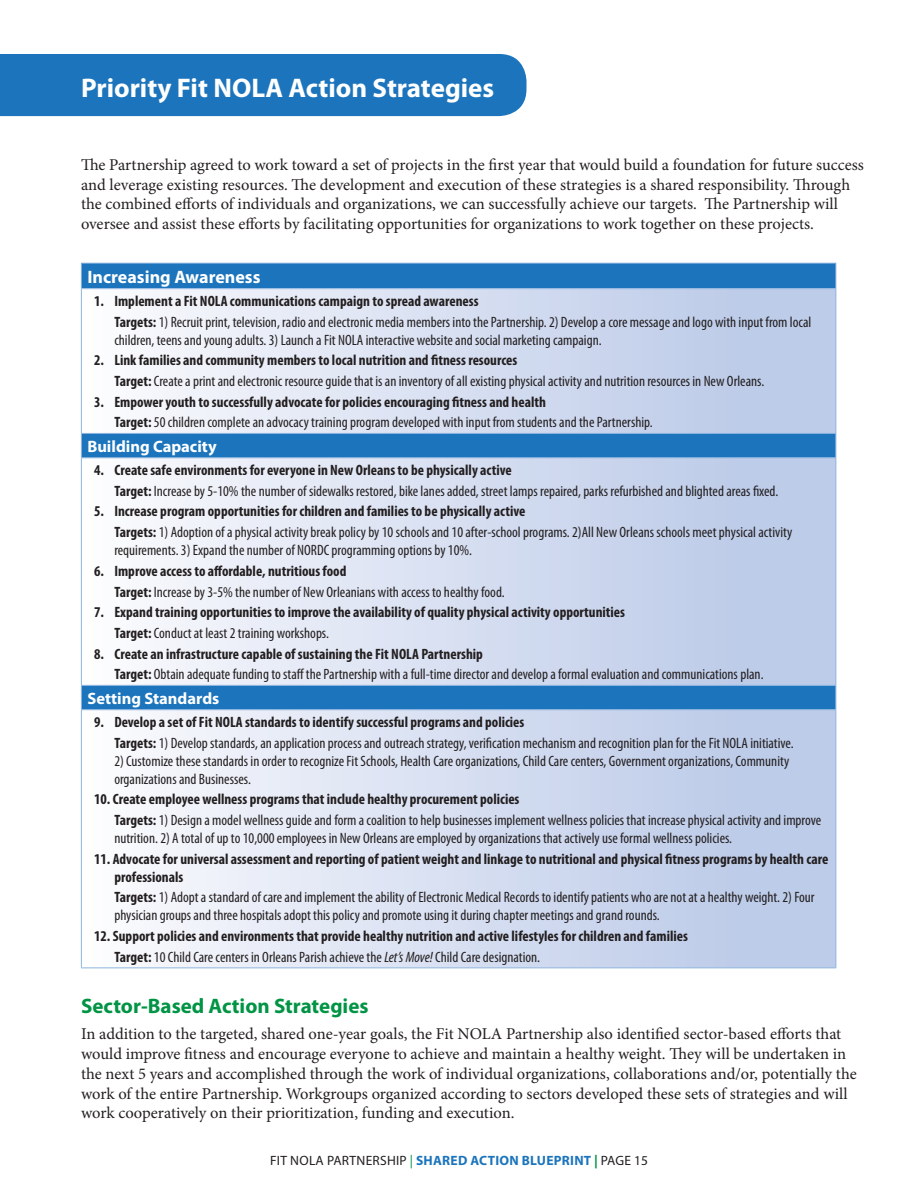
<style>
.page{position:relative;width:918px;height:1188px;background:#fff}
.page>*{position:absolute;margin:0;border:0;box-sizing:border-box;transform-origin:0 0}
.t1{font:700 27px "Myriad Pro";color:#fff}
.t2{font:700 21px "Myriad Pro";color:#009444}
.t3{font:700 18px "Myriad Pro";color:#fff}
.t4{font:16.5px/19.8px "Minion Pro";color:#231f20}
.t5{font:700 16.5px "Myriad Pro";color:#fff}
.t6{font:condensed 15px/20.7px "Myriad Pro";color:#231f20}
.t7{font:700 condensed 15px/20.7px "Myriad Pro";color:#231f20}
.t8{font:13.5px "Myriad Pro";letter-spacing:.02em;color:#231f20}
.s1{font-weight:700}
.s2{font-weight:400}
.s3{font-weight:400;font-style:italic}
.s4{color:#009444}
.s5{font-weight:700;color:#1c75bc}
.s6{font-weight:700;color:#009444}
</style>
<div class="page">
<div style="left:81px;top:263px;width:755px;height:26px;background:#1c75bc"></div>
<div style="left:81px;top:289px;width:755px;height:144px;background:linear-gradient(to right,#fbfbfd,#b6c6e6)"></div>
<div style="left:82px;top:434px;width:754px;height:23px;background:#1c75bc"></div>
<svg style="left:82px;top:458px;width:754px;height:510px"></svg>
<hr style="left:81px;top:263px;width:755px;height:1px;background:#8eb4df">
<svg style="left:81px;top:264px;width:1px;height:24px"></svg>
<svg style="left:836px;top:264px;width:1px;height:24px"></svg>
<hr style="left:81px;top:288px;width:755px;height:1px;background:#8eb4df">
<hr style="left:81px;top:289px;width:1px;height:144px;background:#8eb4df">
<hr style="left:836px;top:289px;width:1px;height:144px;background:#8eb4df">
<hr style="left:81px;top:433px;width:755px;height:1px;background:#8eb4df">
<svg style="left:81px;top:434px;width:1px;height:23px"></svg>
<svg style="left:836px;top:434px;width:1px;height:23px"></svg>
<hr style="left:81px;top:457px;width:755px;height:1px;background:#8eb4df">
<hr style="left:81px;top:458px;width:1px;height:227px;background:#8eb4df">
<hr style="left:836px;top:458px;width:1px;height:227px;background:#8eb4df">
<hr style="left:81px;top:685px;width:755px;height:1px;background:#8eb4df">
<svg style="left:81px;top:686px;width:1px;height:23px"></svg>
<svg style="left:836px;top:686px;width:1px;height:23px"></svg>
<hr style="left:81px;top:709px;width:755px;height:1px;background:#8eb4df">
<hr style="left:81px;top:710px;width:1px;height:258px;background:#8eb4df">
<hr style="left:836px;top:710px;width:1px;height:258px;background:#8eb4df">
<hr style="left:81px;top:968px;width:755px;height:1px;background:#8eb4df">
<div style="left:0;top:54px;width:526px;height:62px;background:#1c75bc"></div>
<h1 class="t1" style="left:81px;top:70px;width:151px">Priority Fit NOLA</h1>
<h1 class="t1" style="left:289px;top:70px;width:207px">Action Strategies</h1>
<p class="t4" style="left:81px;top:155px;width:784px">The Partnership agreed to work toward a set of projects in the first year that would build a foundation for future success and leverage existing resources. The development and execution of these strategies is a shared responsibility. Through the combined efforts of individuals and organizations, we can successfully achieve our targets. The Partnership will oversee and assist these efforts by facilitating opportunities for organizations to work together on these projects.</p>
<p class="t3" style="left:87px;top:265px;width:175px">Increasing Awareness</p>
<p class="t6" style="left:114px;top:290px;width:699px;text-indent:-20px"><span class="s1">1. Implement a Fit NOLA communications campaign to spread awareness<br>Targets:</span> 1) Recruit print, television, radio and electronic media members into the Partnership. 2) Develop a core message and logo with input from local</p>
<p class="t6" style="left:114px;top:329px;width:489px">children, teens and young adults. 3) Launch a Fit NOLA interactive website and social marketing campaign.</p>
<p class="t6" style="left:114px;top:350px;width:651px;text-indent:-20px"><span class="s1">2. Link families and community members to local nutrition and fitness resources<br>Target:</span> Create a print and electronic resource guide that is an inventory of all existing physical activity and nutrition resources in New Orleans.</p>
<p class="t6" style="left:114px;top:391px;width:540px;text-indent:-20px"><span class="s1">3. Empower youth to successfully advocate for policies encouraging fitness and health<br>Target:</span> 50 children complete an advocacy training program developed with input from students and the Partnership.</p>
<p class="t5" style="left:87px;top:435px;width:131px">Building Capacity</p>
<p class="t6" style="left:114px;top:460px;width:665px;text-indent:-20px"><span class="s1">4. Create safe environments for everyone in New Orleans to be physically active<br>Target:</span> Increase by 5-10% the number of sidewalks restored, bike lanes added, street lamps repaired, parks refurbished and blighted areas fixed.</p>
<p class="t6" style="left:114px;top:501px;width:679px;text-indent:-20px"><span class="s1">5. Increase program opportunities for children and families to be physically active<br>Targets:</span> 1) Adoption of a physical activity break policy by 10 schools and 10 after-school programs. 2)All New Orleans schools meet physical activity</p>
<p class="t6" style="left:114px;top:540px;width:359px">requirements. 3) Expand the number of NORDC programming options by 10%.</p>
<p class="t6" style="left:114px;top:560px;width:392px;text-indent:-20px"><span class="s1">6. Improve access to affordable, nutritious food<br>Target:</span> Increase by 3-5% the number of New Orleanians with access to healthy food.</p>
<p class="t7" style="left:114px;top:602px;width:512px;text-indent:-20px">7. Expand training opportunities to improve the availability of quality physical activity opportunities<br>Target: <span class="s2">Conduct at least 2 training workshops.</span></p>
<p class="t6" style="left:114px;top:643px;width:651px;text-indent:-20px"><span class="s1">8. Create an infrastructure capable of sustaining the Fit NOLA Partnership<br>Target:</span> Obtain adequate funding to staff the Partnership with a full-time director and develop a formal evaluation and communications plan.</p>
<p class="t5" style="left:87px;top:687px;width:133px">Setting Standards</p>
<p class="t6" style="left:114px;top:711px;width:681px;text-indent:-20px"><span class="s1">9. Develop a set of Fit NOLA standards to identify successful programs and policies<br>Targets:</span> 1) Develop standards, an application process and outreach strategy, verification mechanism and recognition plan for the Fit NOLA initiative.</p>
<p class="t6" style="left:114px;top:752px;width:676px;line-height:18px">2) Customize these standards in order to recognize Fit Schools, Health Care organizations, Child Care centers, Government organizations, Community organizations and Businesses.</p>
<p class="t6" style="left:114px;top:789px;width:708px;text-indent:-20px"><span class="s1">10. Create employee wellness programs that include healthy procurement policies<br>Targets:</span> 1) Design a model wellness guide and form a coalition to help businesses implement wellness policies that increase physical activity and improve</p>
<p class="t6" style="left:114px;top:828px;width:619px">nutrition. 2) A total of up to 10,000 employees in New Orleans are employed by organizations that actively use formal wellness policies.</p>
<p class="t7" style="left:114px;top:849px;width:716px;line-height:18px;text-indent:-20px">11. Advocate for universal assessment and reporting of patient weight and linkage to nutritional and physical fitness programs by health care professionals</p>
<p class="t6" style="left:114px;top:888px;width:702px;line-height:18px"><span class="s1">Targets:</span> 1) Adopt a standard of care and implement the ability of Electronic Medical Records to identify patients who are not at a healthy weight. 2) Four physician groups and three hospitals adopt this policy and promote using it during chapter meetings and grand rounds.</p>
<p class="t7" style="left:114px;top:926px;width:575px;text-indent:-20px">12. Support policies and environments that provide healthy nutrition and active lifestyles for children and families<br>Target: <span class="s2">10 Child Care centers in Orleans Parish achieve the</span> <span class="s3">Let’s Move!</span> <span class="s2">Child Care designation.</span></p>
<h2 class="t2" style="left:81px;top:992px;width:289px">Sector-Based Action Strategies</h2>
<p class="t4" style="left:81px;top:1024px;width:777px">In addition to the targeted, shared one-year goals, the Fit NOLA Partnership also identified sector-based efforts that would improve fitness and encourage everyone to achieve and maintain a healthy weight. They will be undertaken in the next 5 years and accomplished through the work of individual organizations, collaborations and/or, potentially the work of the entire Partnership. Workgroups organized according to sectors developed these sets of strategies and will work cooperatively on their prioritization, funding and execution.</p>
<p class="t8" style="left:270px;top:1152px;width:379px">FIT NOLA PARTNERSHIP <span class="s4">|</span> <span class="s5">Shared Action Blueprint</span> <span class="s6">|</span> PAGE 15</p>
</div>
